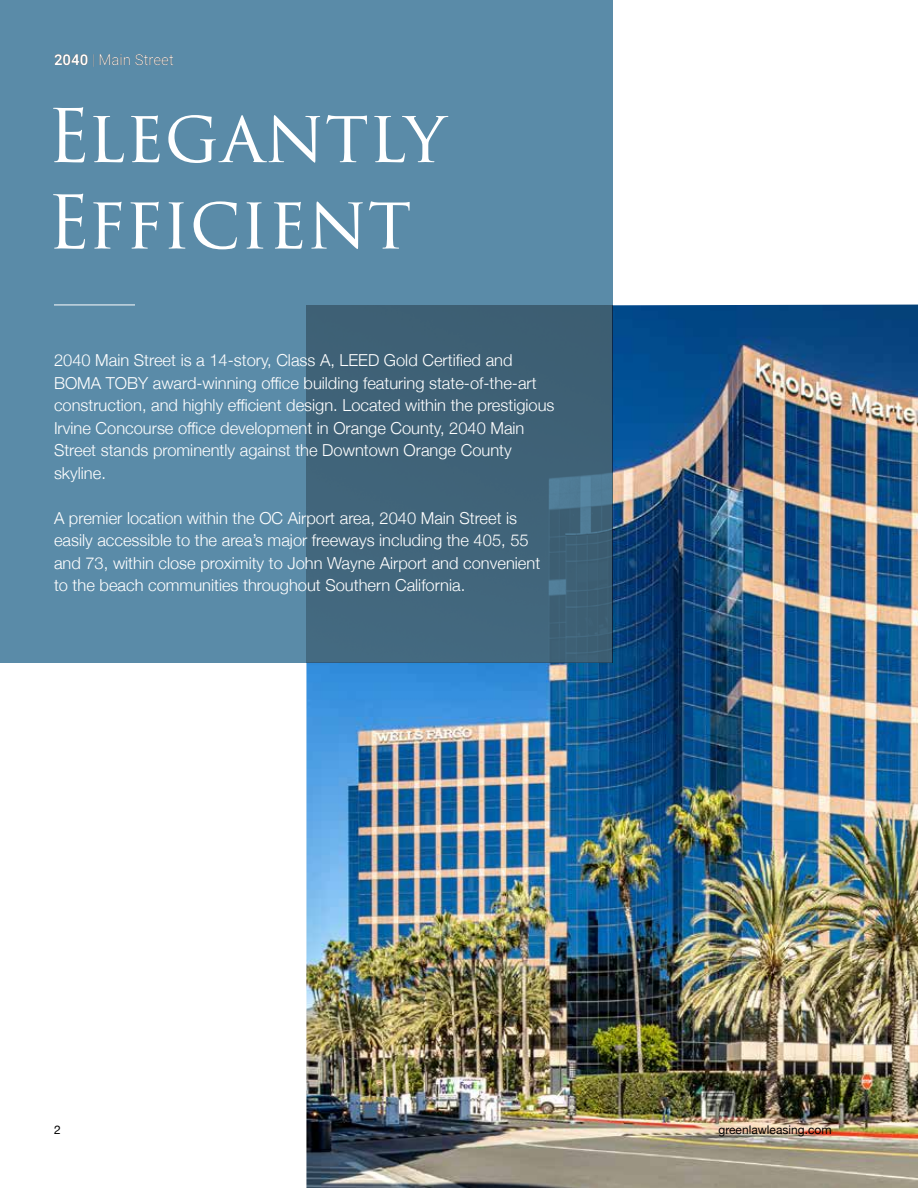
<style>
.page{position:relative;width:918px;height:1188px;background:#fff}
.page>*{position:absolute;margin:0;border:0;box-sizing:border-box;transform-origin:0 0}
.t1{font:72px/86.4px "Trajan Pro 3";letter-spacing:-.005em;color:#fff}
.t2{font:300 16.5px/22.5px "Helvetica Neue";color:#fff}
.t3{font:300 15px "Roboto";color:#fff}
.t4{font:12px "Helvetica Neue";color:#000}
.s1{font-weight:700}
.s2{font-weight:100}
</style>
<div class="page">
<img style="left:306px;top:305px;width:612px;height:883px">
<svg style="left:0;top:0;width:612px;height:663px;background:#53809b"></svg>
<hr style="left:54px;top:305px;width:81px;height:1px;background:#fff">
<p class="t3" style="left:54px;top:49px;width:121px"><span class="s1">2040</span> <span class="s2">|</span> Main Street</p>
<h1 class="t1" style="left:46px;top:96px;width:401px">Elegantly<br>Efficient</h1>
<p class="t2" style="left:54px;top:348px;width:502px">2040 Main Street is a 14-story, Class A, LEED Gold Certified and BOMA TOBY award-winning office building featuring state-of-the-art construction, and highly efficient design. Located within the prestigious Irvine Concourse office development in Orange County, 2040 Main Street stands prominently against the Downtown Orange County skyline.</p>
<p class="t2" style="left:54px;top:505px;width:488px">A premier location within the OC Airport area, 2040 Main Street is easily accessible to the area’s major freeways including the 405, 55 and 73, within close proximity to John Wayne Airport and convenient to the beach communities throughout Southern California.</p>
<p class="t4" style="left:54px;top:1121px;width:8px">2</p>
<p class="t4" style="left:718px;top:1121px;width:115px">greenlawleasing.com</p>
</div>
